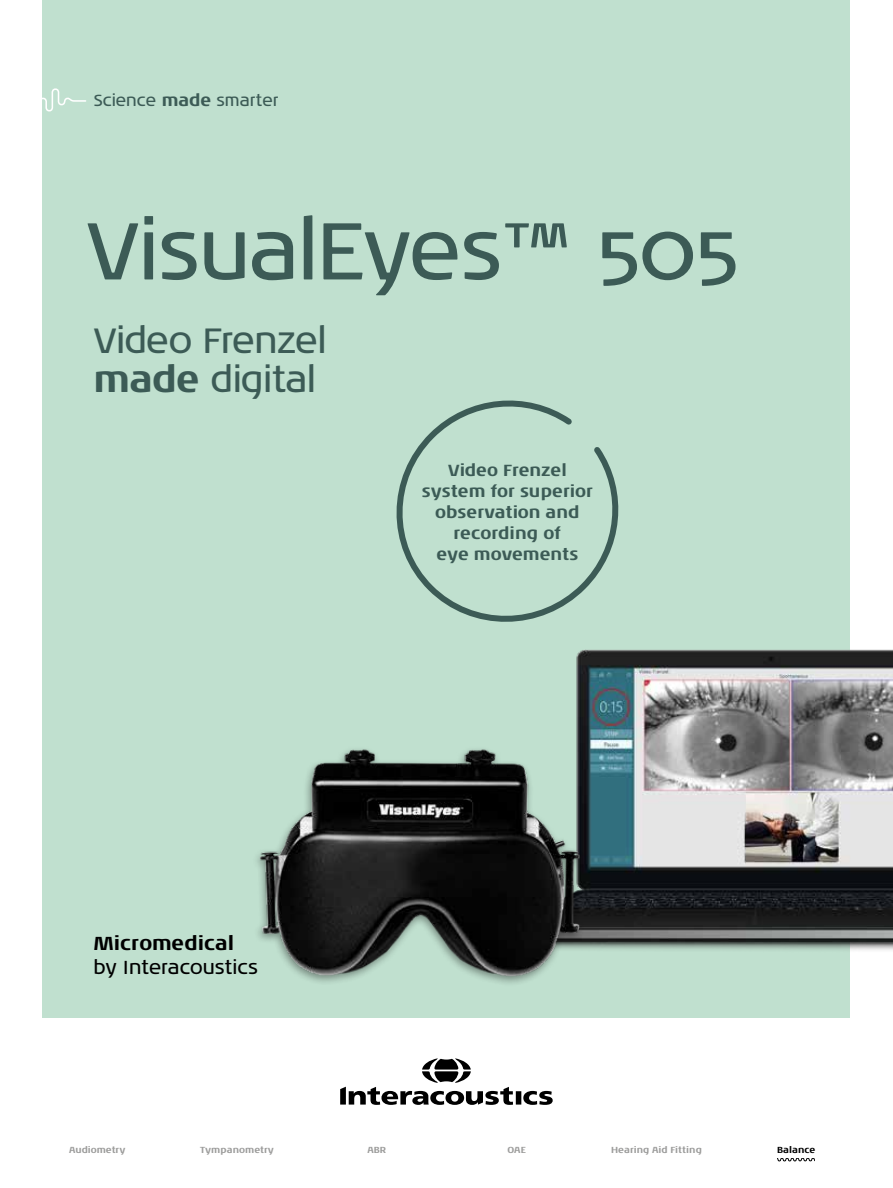
<style>
.page{position:relative;width:893px;height:1188px;background:#fff}
.page>*{position:absolute;margin:0;border:0;box-sizing:border-box;transform-origin:0 0}
.t1{font:82.5px "Noa LT Pro";letter-spacing:-.02em;color:#3c5b56}
.t2{font:36px/39px "Noa LT Pro";letter-spacing:-.02em;color:#3c5b56}
.t3{font:19.35px "Noa LT Pro";color:#000}
.t4{font:700 19.35px "Noa LT Pro";color:#000}
.t5{font:700 16.5px/21px "Noa LT Pro";color:#3c5b56;text-align:center}
.t6{font:16.5px "Noa LT Pro";color:#3c5b56}
.t7{font:700 9px "Noa LT Pro";color:#9d9d9c}
.t8{font:700 9px "Noa LT Pro";color:#000}
.s1{font-weight:700}
</style>
<div class="page">
<div style="left:43px;top:0;width:807px;height:1018px;background:#c0e0cf"></div>
<svg style="left:340px;top:1058px;width:213px;height:47px"></svg>
<svg style="left:42px;top:88px;width:44px;height:24px"></svg>
<svg style="left:778px;top:1158px;width:37px;height:3px"></svg>
<svg style="left:396px;top:400px;width:223px;height:222px"></svg>
<img style="left:576px;top:650px;width:317px;height:300px">
<img style="left:257px;top:734px;width:374px;height:250px">
<p class="t6" style="left:94px;top:89px;width:186px">Science <span class="s1">made</span> smarter</p>
<h1 class="t1" style="left:86px;top:194px;width:655px">VisualEyes™ 505</h1>
<h2 class="t2" style="left:94px;top:320px;width:235px">Video Frenzel <span class="s1">made</span> digital</h2>
<p class="t5" style="left:422px;top:458px;width:172px">Video Frenzel system for superior observation and recording of<br>eye movements</p>
<p class="t4" style="left:94px;top:929px;width:142px">Micromedical</p>
<p class="t3" style="left:94px;top:953px;width:166px">by Interacoustics</p>
<p class="t7" style="left:69px;top:1142px;width:58px">Audiometry</p>
<p class="t7" style="left:200px;top:1142px;width:75px">Tympanometry</p>
<p class="t7" style="left:367px;top:1142px;width:20px">ABR</p>
<p class="t7" style="left:507px;top:1142px;width:20px">OAE</p>
<p class="t7" style="left:611px;top:1142px;width:92px">Hearing Aid Fitting</p>
<p class="t8" style="left:777px;top:1142px;width:40px">Balance</p>
</div>
